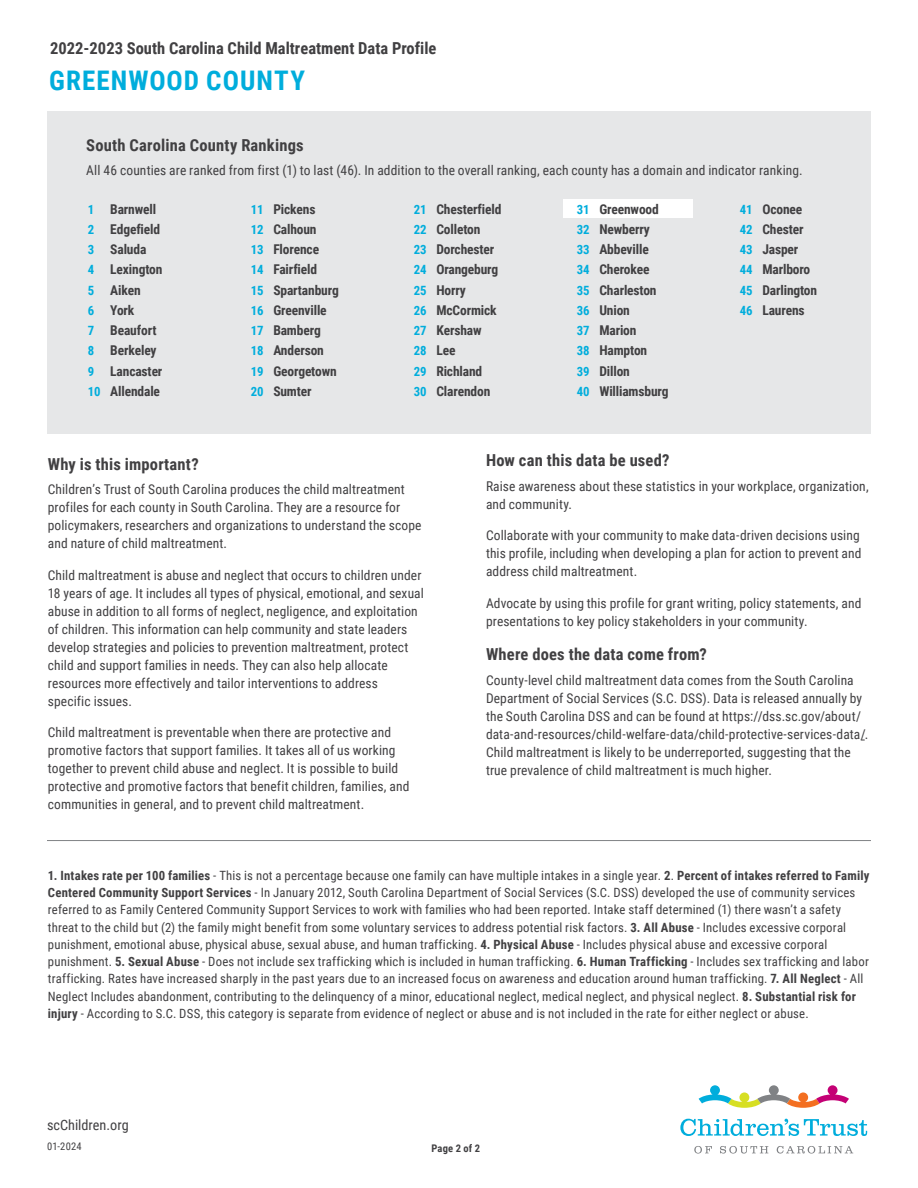
<style>
.page{position:relative;width:918px;height:1188px;background:#fff}
.page>*{position:absolute;margin:0;border:0;box-sizing:border-box;transform-origin:0 0}
.County_title_back{font:700 27px "Roboto Condensed";letter-spacing:.04em;color:#00addc}
.t1{font:700 16.5px "Roboto Condensed";letter-spacing:.01em;color:#414042}
.URL{font:14.25px "Roboto Condensed";color:#414042}
.Back_Body_Copy{font:13.5px/18px "Roboto Condensed";letter-spacing:.005em;color:#414042}
.t2{font:700 13.5px "Roboto Condensed";letter-spacing:-.01em;color:#414042}
.Disclaimer{font:12.75px/17.2px "Roboto Condensed";letter-spacing:.015em;color:#414042}
.t3{font:700 10.5px "Roboto Condensed";letter-spacing:.02em;color:#414042}
.Source_and_Notes{font:10.5px "Roboto Condensed";letter-spacing:.02em;color:#414042}
.s1{font-size:12.75px;color:#00addc}
.s2{font-weight:700}
</style>
<div class="page">
<div style="left:48px;top:111px;width:823px;height:323px;background:#e6e7e8"></div>
<div style="left:563px;top:200px;width:130px;height:18px;background:#fff"></div>
<svg style="left:699px;top:1085px;width:150px;height:23px"></svg>
<svg style="left:694px;top:1146px;width:18px;height:8px"></svg>
<svg style="left:720px;top:1146px;width:48px;height:8px"></svg>
<svg style="left:777px;top:1146px;width:76px;height:8px"></svg>
<svg style="left:680px;top:1119px;width:187px;height:17px"></svg>
<hr style="left:47px;top:840px;width:824px;height:1px;background:#808285">
<p class="t1" style="left:50px;top:37px;width:388px">2022-2023 South Carolina Child Maltreatment Data Profile</p>
<p class="County_title_back" style="left:49px;top:61px;width:257px">GREENWOOD COUNTY</p>
<h2 class="t1" style="left:86px;top:133px;width:219px">South Carolina County Rankings</h2>
<p class="Back_Body_Copy" style="left:86px;top:161px;width:718px">All 46 counties are ranked from first (1) to last (46). In addition to the overall ranking, each county has a domain and indicator ranking.</p>
<p class="t2" style="left:88px;top:199px;width:70px"><span class="s1">1</span> Barnwell</p>
<p class="t2" style="left:88px;top:220px;width:74px"><span class="s1">2</span> Edgefield</p>
<p class="t2" style="left:88px;top:240px;width:60px"><span class="s1">3</span> Saluda</p>
<p class="t2" style="left:88px;top:260px;width:76px"><span class="s1">4</span> Lexington</p>
<p class="t2" style="left:88px;top:280px;width:54px"><span class="s1">5</span> Aiken</p>
<p class="t2" style="left:88px;top:301px;width:48px"><span class="s1">6</span> York</p>
<p class="t2" style="left:88px;top:321px;width:70px"><span class="s1">7</span> Beaufort</p>
<p class="t2" style="left:88px;top:341px;width:70px"><span class="s1">8</span> Berkeley</p>
<p class="t2" style="left:88px;top:361px;width:76px"><span class="s1">9</span> Lancaster</p>
<p class="t2" style="left:88px;top:382px;width:74px"><span class="s1">10</span> Allendale</p>
<p class="t2" style="left:414px;top:199px;width:89px"><span class="s1">21</span> Chesterfield</p>
<p class="t2" style="left:414px;top:220px;width:68px"><span class="s1">22</span> Colleton</p>
<p class="t2" style="left:414px;top:240px;width:82px"><span class="s1">23</span> Dorchester</p>
<p class="t2" style="left:414px;top:260px;width:86px"><span class="s1">24</span> Orangeburg</p>
<p class="t2" style="left:414px;top:280px;width:53px"><span class="s1">25</span> Horry</p>
<p class="t2" style="left:414px;top:301px;width:84px"><span class="s1">26</span> McCormick</p>
<p class="t2" style="left:414px;top:321px;width:69px"><span class="s1">27</span> Kershaw</p>
<p class="t2" style="left:414px;top:341px;width:43px"><span class="s1">28</span> Lee</p>
<p class="t2" style="left:414px;top:361px;width:70px"><span class="s1">29</span> Richland</p>
<p class="t2" style="left:414px;top:382px;width:78px"><span class="s1">30</span> Clarendon</p>
<p class="t2" style="left:251px;top:199px;width:66px"><span class="s1">11</span> Pickens</p>
<p class="t2" style="left:251px;top:220px;width:67px"><span class="s1">12</span> Calhoun</p>
<p class="t2" style="left:251px;top:240px;width:70px"><span class="s1">13</span> Florence</p>
<p class="t2" style="left:251px;top:260px;width:68px"><span class="s1">14</span> Fairfield</p>
<p class="t2" style="left:251px;top:280px;width:90px"><span class="s1">15</span> Spartanburg</p>
<p class="t2" style="left:251px;top:301px;width:77px"><span class="s1">16</span> Greenville</p>
<p class="t2" style="left:251px;top:321px;width:72px"><span class="s1">17</span> Bamberg</p>
<p class="t2" style="left:251px;top:341px;width:75px"><span class="s1">18</span> Anderson</p>
<p class="t2" style="left:251px;top:361px;width:87px"><span class="s1">19</span> Georgetown</p>
<p class="t2" style="left:251px;top:382px;width:62px"><span class="s1">20</span> Sumter</p>
<p class="t2" style="left:577px;top:199px;width:84px"><span class="s1">31</span> Greenwood</p>
<p class="t2" style="left:577px;top:220px;width:74px"><span class="s1">32</span> Newberry</p>
<p class="t2" style="left:577px;top:240px;width:73px"><span class="s1">33</span> Abbeville</p>
<p class="t2" style="left:577px;top:260px;width:74px"><span class="s1">34</span> Cherokee</p>
<p class="t2" style="left:577px;top:280px;width:81px"><span class="s1">35</span> Charleston</p>
<p class="t2" style="left:577px;top:301px;width:55px"><span class="s1">36</span> Union</p>
<p class="t2" style="left:577px;top:321px;width:61px"><span class="s1">37</span> Marion</p>
<p class="t2" style="left:577px;top:341px;width:72px"><span class="s1">38</span> Hampton</p>
<p class="t2" style="left:577px;top:361px;width:55px"><span class="s1">39</span> Dillon</p>
<p class="t2" style="left:577px;top:382px;width:93px"><span class="s1">40</span> Williamsburg</p>
<p class="t2" style="left:740px;top:199px;width:64px"><span class="s1">41</span> Oconee</p>
<p class="t2" style="left:740px;top:220px;width:65px"><span class="s1">42</span> Chester</p>
<p class="t2" style="left:740px;top:240px;width:60px"><span class="s1">43</span> Jasper</p>
<p class="t2" style="left:740px;top:260px;width:72px"><span class="s1">44</span> Marlboro</p>
<p class="t2" style="left:740px;top:280px;width:79px"><span class="s1">45</span> Darlington</p>
<p class="t2" style="left:740px;top:301px;width:66px"><span class="s1">46</span> Laurens</p>
<h2 class="t1" style="left:48px;top:452px;width:152px">Why is this important?</h2>
<p class="Back_Body_Copy" style="left:48px;top:480px;width:375px">Children’s Trust of South Carolina produces the child maltreatment profiles for each county in South Carolina. They are a resource for policymakers, researchers and organizations to understand the scope and nature of child maltreatment.</p>
<p class="Back_Body_Copy" style="left:48px;top:566px;width:377px">Child maltreatment is abuse and neglect that occurs to children under 18 years of age. It includes all types of physical, emotional, and sexual abuse in addition to all forms of neglect, negligence, and exploitation of children. This information can help community and state leaders develop strategies and policies to prevention maltreatment, protect child and support families in needs. They can also help allocate resources more effectively and tailor interventions to address specific issues.</p>
<p class="Back_Body_Copy" style="left:48px;top:723px;width:363px">Child maltreatment is preventable when there are protective and promotive factors that support families. It takes all of us working together to prevent child abuse and neglect. It is possible to build protective and promotive factors that benefit children, families, and communities in general, and to prevent child maltreatment.</p>
<h2 class="t1" style="left:486px;top:449px;width:185px">How can this data be used?</h2>
<p class="Back_Body_Copy" style="left:486px;top:476px;width:384px">Raise awareness about these statistics in your workplace, organization, and community.</p>
<p class="Back_Body_Copy" style="left:486px;top:526px;width:377px">Collaborate with your community to make data-driven decisions using this profile, including when developing a plan for action to prevent and address child maltreatment.</p>
<p class="Back_Body_Copy" style="left:486px;top:593px;width:377px">Advocate by using this profile for grant writing, policy statements, and presentations to key policy stakeholders in your community.</p>
<h2 class="t1" style="left:486px;top:643px;width:222px">Where does the data come from?</h2>
<p class="Back_Body_Copy" style="left:486px;top:671px;width:384px">County-level child maltreatment data comes from the South Carolina Department of Social Services (S.C. DSS). Data is released annually by the South Carolina DSS and can be found at https://dss.sc.gov/about/ data-and-resources/child-welfare-data/child-protective-services-data/.<br>Child maltreatment is likely to be underreported, suggesting that the true prevalence of child maltreatment is much higher.</p>
<p class="Disclaimer" style="left:48px;top:866px;width:823px"><span class="s2">1. Intakes rate per 100 families</span> - This is not a percentage because one family can have multiple intakes in a single year. <span class="s2">2</span>. <span class="s2">Percent of intakes referred to Family Centered Community Support Services</span> - In January 2012, South Carolina Department of Social Services (S.C. DSS) developed the use of community services referred to as Family Centered Community Support Services to work with families who had been reported. Intake staff determined (1) there wasn’t a safety threat to the child but (2) the family might benefit from some voluntary services to address potential risk factors. <span class="s2">3. All Abuse</span> - Includes excessive corporal punishment, emotional abuse, physical abuse, sexual abuse, and human trafficking. <span class="s2">4. Physical Abuse</span> - Includes physical abuse and excessive corporal punishment. <span class="s2">5. Sexual Abuse</span> - Does not include sex trafficking which is included in human trafficking. <span class="s2">6. Human Trafficking</span> - Includes sex trafficking and labor trafficking. Rates have increased sharply in the past years due to an increased focus on awareness and education around human trafficking. <span class="s2">7. All Neglect</span> - All Neglect Includes abandonment, contributing to the delinquency of a minor, educational neglect, medical neglect, and physical neglect. <span class="s2">8. Substantial risk for injury</span> - According to S.C. DSS, this category is separate from evidence of neglect or abuse and is not included in the rate for either neglect or abuse.</p>
<p class="URL" style="left:47px;top:1115px;width:83px">scChildren.org</p>
<p class="Source_and_Notes" style="left:47px;top:1139px;width:36px">01-2024</p>
<p class="t3" style="left:431px;top:1141px;width:50px">Page 2 of 2</p>
</div>
